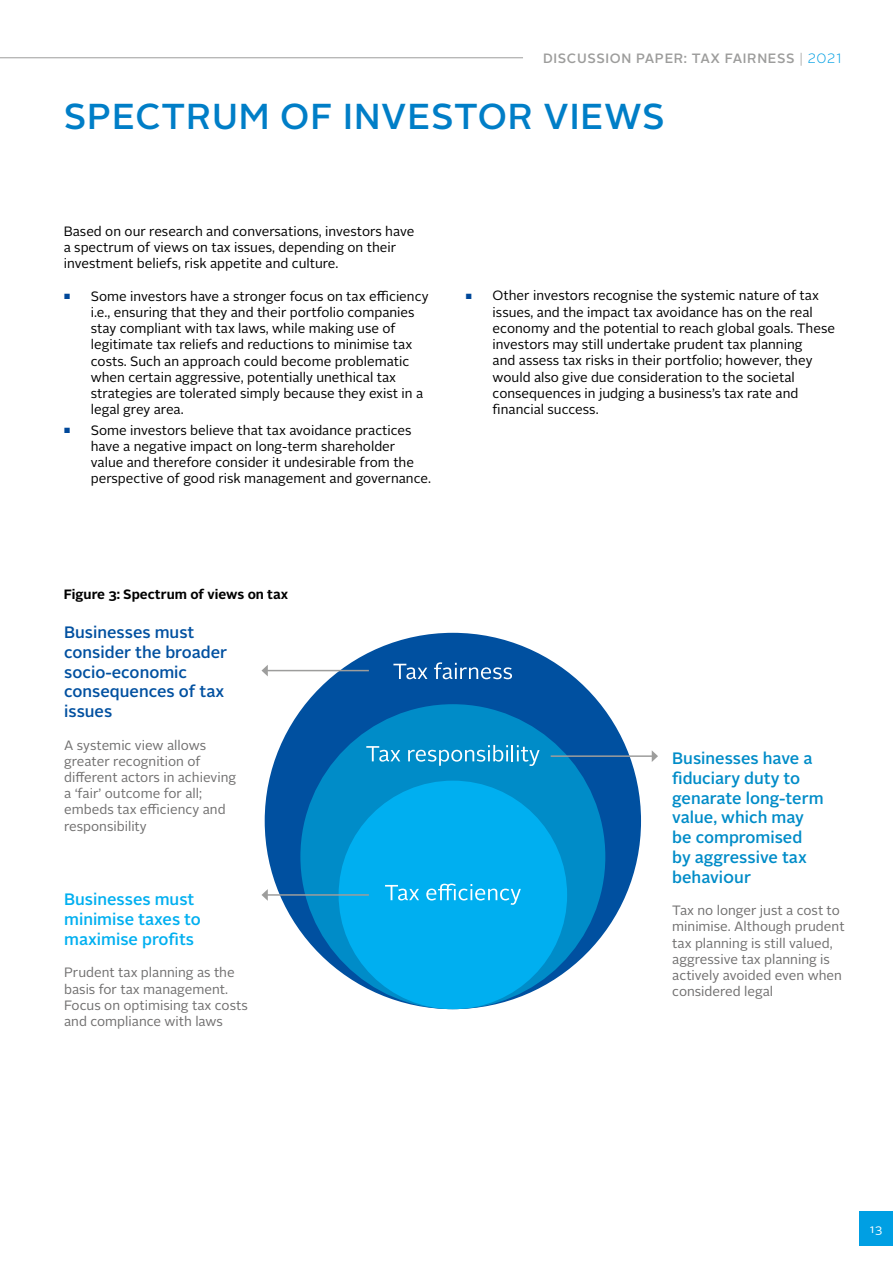
<style>
.page{position:relative;width:893px;height:1263px;background:#fff}
.page>*{position:absolute;margin:0;border:0;box-sizing:border-box;transform-origin:0 0}
.t1{font:500 36px "Alright Sans";letter-spacing:.025em;color:#007ec7}
.t2{font:500 16.5px/19.8px "Alright Sans";color:#008cc8}
.t3{font:500 16.5px/19.8px "Alright Sans";color:#0050a0}
.t4{font:500 16.5px/19.8px "Alright Sans";color:#00aff0}
.t5{font:13.5px/16.2px "Alright Sans";color:#000}
.t6{font:13.5px/16.2px "Alright Sans";color:#706f6f}
.t7{font:500 13.5px "Alright Sans";letter-spacing:.05em;color:#9d9d9c}
.t8{font:700 13.5px "Alright Sans";color:#000}
.t9{font:12px "Alright Sans";color:#fff}
.s1{font-weight:300}
.s2{font-weight:300;color:#009fe3}
.s3{font-size:7.5px;color:#00489a}
</style>
<div class="page">
<div style="left:859px;top:1212px;width:34px;height:34px;background:#009fe3"></div>
<hr style="left:0;top:57px;width:523px;height:1px;background:#9d9d9c">
<div style="left:265px;top:633px;width:376px;height:376px;background:#0050a0;border-radius:50%"></div>
<div style="left:300px;top:704px;width:305px;height:305px;background:#008cc8;border-radius:50%"></div>
<div style="left:339px;top:781px;width:228px;height:228px;background:#00aff0;border-radius:50%"></div>
<svg style="left:393px;top:664px;width:34px;height:15px"></svg>
<svg style="left:434px;top:662px;width:78px;height:17px"></svg>
<svg style="left:366px;top:746px;width:34px;height:16px"></svg>
<svg style="left:408px;top:745px;width:132px;height:21px"></svg>
<svg style="left:385px;top:885px;width:34px;height:15px"></svg>
<svg style="left:426px;top:883px;width:95px;height:22px"></svg>
<hr style="left:551px;top:755px;width:101px;height:2px;background:#9d9d9c">
<svg style="left:652px;top:750px;width:6px;height:12px"></svg>
<hr style="left:267px;top:894px;width:102px;height:2px;background:#9d9d9c">
<svg style="left:261px;top:889px;width:7px;height:12px"></svg>
<hr style="left:267px;top:670px;width:102px;height:1px;background:#9d9d9c">
<svg style="left:261px;top:665px;width:7px;height:11px"></svg>
<p class="t7" style="left:543px;top:49px;width:300px">DISCUSSION PAPER: TAX FAIRNESS <span class="s1">|</span> <span class="s2">2021</span></p>
<h1 class="t1" style="left:64px;top:92px;width:603px">SPECTRUM OF INVESTOR VIEWS</h1>
<p class="t5" style="left:64px;top:223px;width:352px">Based on our research and conversations, investors have a spectrum of views on tax issues, depending on their investment beliefs, risk appetite and culture.</p>
<p class="t5" style="left:91px;top:288px;width:339px;text-indent:-27px"><span class="s3">■</span> Some investors have a stronger focus on tax efficiency i.e., ensuring that they and their portfolio companies stay compliant with tax laws, while making use of legitimate tax reliefs and reductions to minimise tax costs. Such an approach could become problematic when certain aggressive, potentially unethical tax strategies are tolerated simply because they exist in a legal grey area.</p>
<p class="t5" style="left:91px;top:422px;width:342px;text-indent:-27px"><span class="s3">■</span> Some investors believe that tax avoidance practices have a negative impact on long-term shareholder value and therefore consider it undesirable from the perspective of good risk management and governance.</p>
<p class="t5" style="left:493px;top:288px;width:344px;text-indent:-27px"><span class="s3">■</span> Other investors recognise the systemic nature of tax issues, and the impact tax avoidance has on the real economy and the potential to reach global goals. These investors may still undertake prudent tax planning<br>and assess tax risks in their portfolio; however, they would also give due consideration to the societal consequences in judging a business’s tax rate and financial success.</p>
<p class="t8" style="left:64px;top:585px;width:226px">Figure 3: Spectrum of views on tax</p>
<p class="t3" style="left:64px;top:622px;width:165px">Businesses must consider the broader socio-economic consequences of tax issues</p>
<p class="t6" style="left:64px;top:737px;width:174px">A systemic view allows greater recognition of different actors in achieving a ‘fair’ outcome for all; embeds tax efficiency and responsibility</p>
<p class="t4" style="left:64px;top:890px;width:138px">Businesses must minimise taxes to maximise profits</p>
<p class="t6" style="left:64px;top:965px;width:185px">Prudent tax planning as the basis for tax management.<br>Focus on optimising tax costs and compliance with laws</p>
<p class="t2" style="left:672px;top:748px;width:153px">Businesses have a fiduciary duty to genarate long-term value, which may be compromised by aggressive tax behavi0ur</p>
<p class="t6" style="left:672px;top:903px;width:174px">Tax no longer just a cost to minimise. Although prudent tax planning is still valued, aggressive tax planning is actively avoided even when considered legal</p>
<p class="t9" style="left:870px;top:1221px;width:14px">13</p>
</div>
